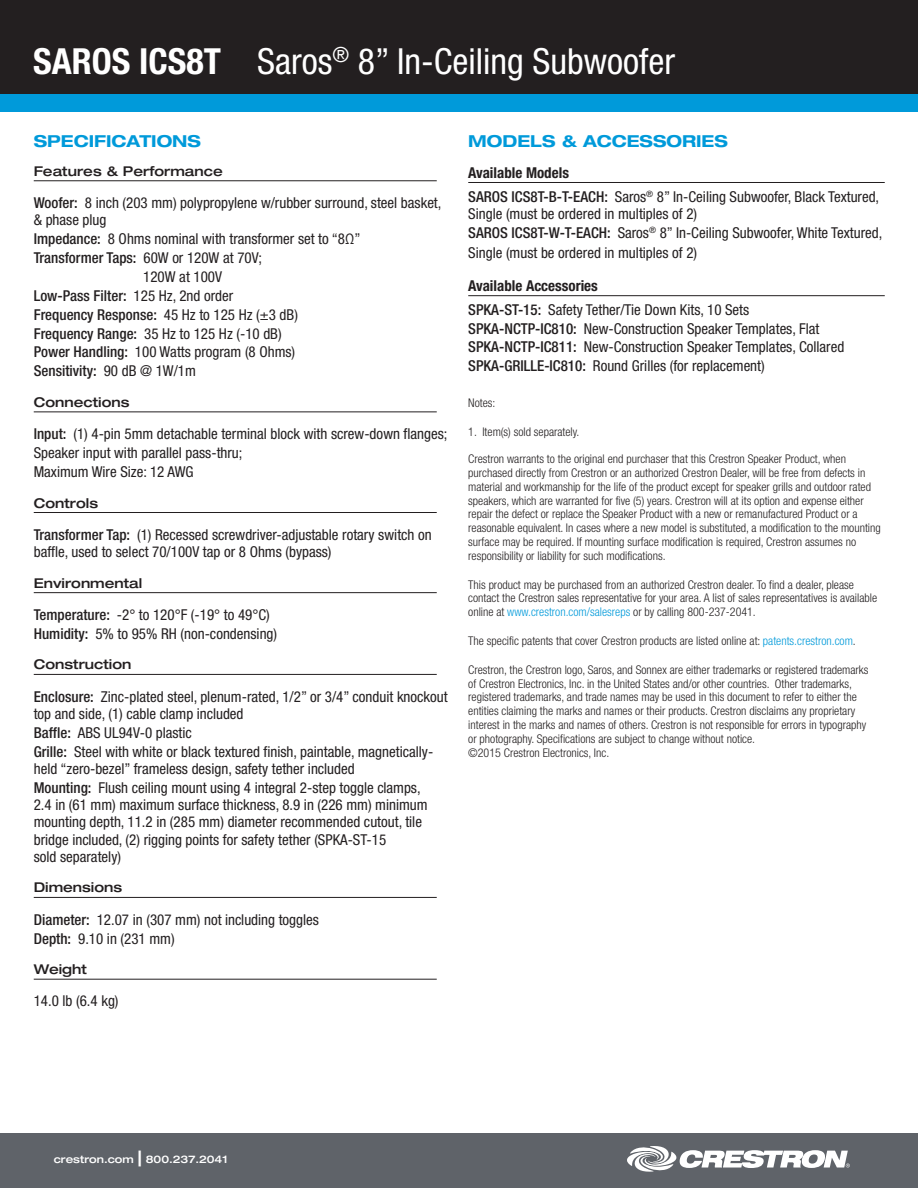
<style>
.page{position:relative;width:918px;height:1188px;background:#fff}
.page>*{position:absolute;margin:0;border:0;box-sizing:border-box;transform-origin:0 0}
.product_name_tagline{font:condensed 36px "Helvetica Neue LT Std";color:#fff}
.SPECIFICATIONS_title{font:700 expanded 16.5px "Helvetica Neue LT Std";color:#009ada}
.spec_description{font:condensed 15px/17.2px "Helvetica Neue LT Std";color:#231f20}
.spec_description-2{font:500 condensed 15px "Helvetica Neue LT Std";color:#231f20}
.available_models_hea{font:700 condensed 15px "Helvetica Neue LT Std";color:#231f20}
.spec_header{font:500 expanded 13.5px "Helvetica Neue LT Std";color:#231f20}
.endnote{font:300 condensed 12px/13.8px "Helvetica Neue LT Std";color:#231f20}
.endnote_number{font:300 condensed 12px "Helvetica Neue LT Std";color:#231f20}
.t1{font:500 expanded 10.5px "Helvetica Neue LT Std";color:#fff}
.s1{font-weight:700}
.s2{font-weight:500}
.s3{font-weight:400}
.s4{color:#009ada}
.s5{font-size:21px}
</style>
<div class="page">
<div style="left:0;top:0;width:918px;height:94px;background:#231f20"></div>
<div style="left:0;top:94px;width:918px;height:18px;background:#009ada"></div>
<div style="left:0;top:1134px;width:918px;height:54px;background:#5f6369"></div>
<svg style="left:627px;top:1146px;width:223px;height:26px"></svg>
<hr style="left:34px;top:180px;width:403px;height:1px;background:#231f20">
<hr style="left:34px;top:412px;width:403px;height:1px;background:#231f20">
<hr style="left:34px;top:512px;width:403px;height:1px;background:#231f20">
<hr style="left:34px;top:592px;width:403px;height:1px;background:#231f20">
<hr style="left:34px;top:674px;width:403px;height:1px;background:#231f20">
<hr style="left:34px;top:897px;width:403px;height:1px;background:#231f20">
<hr style="left:34px;top:979px;width:403px;height:1px;background:#231f20">
<hr style="left:468px;top:182px;width:417px;height:1px;background:#231f20">
<hr style="left:468px;top:295px;width:417px;height:1px;background:#231f20">
<p class="product_name_tagline" style="left:33px;top:41px;width:643px"><span class="s1">SAROS ICS8T</span> Saros<sup>®</sup> 8” In-Ceiling Subwoofer</p>
<p class="SPECIFICATIONS_title" style="left:34px;top:131px;width:169px">SPECIFICATIONS</p>
<p class="spec_header" style="left:34px;top:163px;width:191px">Features &amp; Performance</p>
<p class="spec_description" style="left:34px;top:194px;width:409px"><span class="s2">Woofer:</span> 8 inch (203 mm) polypropylene w/rubber surround, steel basket, &amp; phase plug</p>
<p class="spec_description" style="left:34px;top:230px;width:328px"><span class="s2">Impedance:</span> 8 Ohms nominal with transformer set to “8Ω”</p>
<p class="spec_description-2" style="left:34px;top:249px;width:230px">Transformer Taps: <span class="s3">60W or 120W at 70V;</span></p>
<p class="spec_description" style="left:143px;top:268px;width:80px">120W at 100V</p>
<p class="spec_description-2" style="left:34px;top:287px;width:201px">Low-Pass Filter: <span class="s3">125 Hz, 2nd order</span></p>
<p class="spec_description-2" style="left:34px;top:305px;width:266px">Frequency Response: <span class="s3">45 Hz to 125 Hz (±3 dB)</span></p>
<p class="spec_description" style="left:34px;top:325px;width:249px"><span class="s2">Frequency Range:</span> 35 Hz to 125 Hz (-10 dB)</p>
<p class="spec_description" style="left:34px;top:343px;width:263px"><span class="s2">Power Handling:</span> 100 Watts program (8 Ohms)</p>
<p class="spec_description-2" style="left:34px;top:362px;width:164px">Sensitivity: <span class="s3">90 dB @ 1W/1m</span></p>
<p class="spec_header" style="left:34px;top:394px;width:97px">Connections</p>
<p class="spec_description" style="left:34px;top:425px;width:415px"><span class="s2">Input:</span> (1) 4-pin 5mm detachable terminal block with screw-down flanges;</p>
<p class="spec_description" style="left:34px;top:444px;width:210px">Speaker input with parallel pass-thru;</p>
<p class="spec_description" style="left:34px;top:463px;width:161px">Maximum Wire Size: 12 AWG</p>
<p class="spec_header" style="left:34px;top:494px;width:66px">Controls</p>
<p class="spec_description" style="left:34px;top:526px;width:400px"><span class="s2">Transformer Tap:</span> (1) Recessed screwdriver-adjustable rotary switch on baffle, used to select 70/100V tap or 8 Ohms (bypass)</p>
<p class="spec_header" style="left:34px;top:574px;width:110px">Environmental</p>
<p class="spec_description" style="left:34px;top:606px;width:238px"><span class="s2">Temperature:</span> -2° to 120°F (-19° to 49°C)</p>
<p class="spec_description" style="left:34px;top:625px;width:245px"><span class="s2">Humidity:</span> 5% to 95% RH (non-condensing)</p>
<p class="spec_header" style="left:34px;top:656px;width:99px">Construction</p>
<p class="spec_description" style="left:34px;top:688px;width:416px"><span class="s2">Enclosure:</span> Zinc-plated steel, plenum-rated, 1/2” or 3/4” conduit knockout top and side, (1) cable clamp included</p>
<p class="spec_description" style="left:34px;top:724px;width:160px"><span class="s2">Baffle:</span> ABS UL94V-0 plastic</p>
<p class="spec_description" style="left:34px;top:743px;width:401px"><span class="s2">Grille:</span> Steel with white or black textured finish, paintable, magnetically&shy;held “zero-bezel” frameless design, safety tether included</p>
<p class="spec_description" style="left:34px;top:779px;width:396px"><span class="s2">Mounting:</span> Flush ceiling mount using 4 integral 2-step toggle clamps, 2.4 in (61 mm) maximum surface thickness, 8.9 in (226 mm) minimum mounting depth, 11.2 in (285 mm) diameter recommended cutout, tile bridge included, (2) rigging points for safety tether (SPKA-ST-15<br>sold separately)</p>
<p class="spec_header" style="left:34px;top:879px;width:90px">Dimensions</p>
<p class="spec_description" style="left:34px;top:911px;width:287px"><span class="s2">Diameter:</span> 12.07 in (307 mm) not including toggles</p>
<p class="spec_description" style="left:34px;top:930px;width:142px"><span class="s2">Depth:</span> 9.10 in (231 mm)</p>
<p class="spec_header" style="left:34px;top:961px;width:55px">Weight</p>
<p class="spec_description" style="left:34px;top:992px;width:86px">14.0 lb (6.4 kg)</p>
<p class="SPECIFICATIONS_title" style="left:468px;top:131px;width:261px">MODELS &amp; ACCESSORIES</p>
<p class="available_models_hea" style="left:468px;top:163px;width:102px">Available Models</p>
<p class="spec_description" style="left:468px;top:188px;width:413px"><span class="s2">SAROS ICS8T-B-T-EACH:</span> Saros<sup>®</sup> 8” In-Ceiling Subwoofer, Black Textured,<br>Single (must be ordered in multiples of 2)</p>
<p class="spec_description" style="left:468px;top:222px;width:416px;line-height:20.7px"><span class="s2">SAROS ICS8T-W-T-EACH:</span> Saros<sup>®</sup> 8” In-Ceiling Subwoofer, White Textured,<br>Single (must be ordered in multiples of 2)</p>
<p class="available_models_hea" style="left:468px;top:276px;width:131px">Available Accessories</p>
<p class="spec_description" style="left:468px;top:301px;width:283px"><span class="s2">SPKA-ST-15:</span> Safety Tether/Tie Down Kits, 10 Sets</p>
<p class="spec_description" style="left:468px;top:320px;width:353px"><span class="s2">SPKA-NCTP-IC810:</span> New-Construction Speaker Templates, Flat</p>
<p class="spec_description" style="left:468px;top:338px;width:378px"><span class="s2">SPKA-NCTP-IC811:</span> New-Construction Speaker Templates, Collared</p>
<p class="spec_description" style="left:468px;top:357px;width:298px"><span class="s2">SPKA-GRILLE-IC810:</span> Round Grilles (for replacement)</p>
<p class="endnote" style="left:468px;top:396px;width:29px">Notes:</p>
<p class="endnote_number" style="left:468px;top:425px;width:113px">1. Item(s) sold separately.</p>
<p class="endnote" style="left:468px;top:452px;width:414px">Crestron warrants to the original end purchaser that this Crestron Speaker Product, when purchased directly from Crestron or an authorized Crestron Dealer, will be free from defects in material and workmanship for the life of the product except for speaker grills and outdoor rated speakers, which are warranted for five (5) years. Crestron will at its option and expense either repair the defect or replace the Speaker Product with a new or remanufactured Product or a reasonable equivalent. In cases where a new model is substituted, a modification to the mounting surface may be required. If mounting surface modification is required, Crestron assumes no responsibility or liability for such modifications.</p>
<p class="endnote" style="left:468px;top:577px;width:410px">This product may be purchased from an authorized Crestron dealer. To find a dealer, please contact the Crestron sales representative for your area. A list of sales representatives is available online at <span class="s4">www.crestron.com/salesreps</span> or by calling 800-237-2041.</p>
<p class="endnote" style="left:468px;top:634px;width:389px">The specific patents that cover Crestron products are listed online at: <span class="s4">patents.crestron.com</span>.</p>
<p class="endnote" style="left:468px;top:662px;width:402px">Crestron, the Crestron logo, Saros, and Sonnex are either trademarks or registered trademarks of Crestron Electronics, Inc. in the United States and/or other countries. Other trademarks, registered trademarks, and trade names may be used in this document to refer to either the entities claiming the marks and names or their products. Crestron disclaims any proprietary interest in the marks and names of others. Crestron is not responsible for errors in typography or photography. Specifications are subject to change without notice.<br>©2015 Crestron Electronics, Inc.</p>
<p class="t1" style="left:54px;top:1153px;width:175px">crestron.com <span class="s5">|</span> 800.237.2041</p>
</div>
